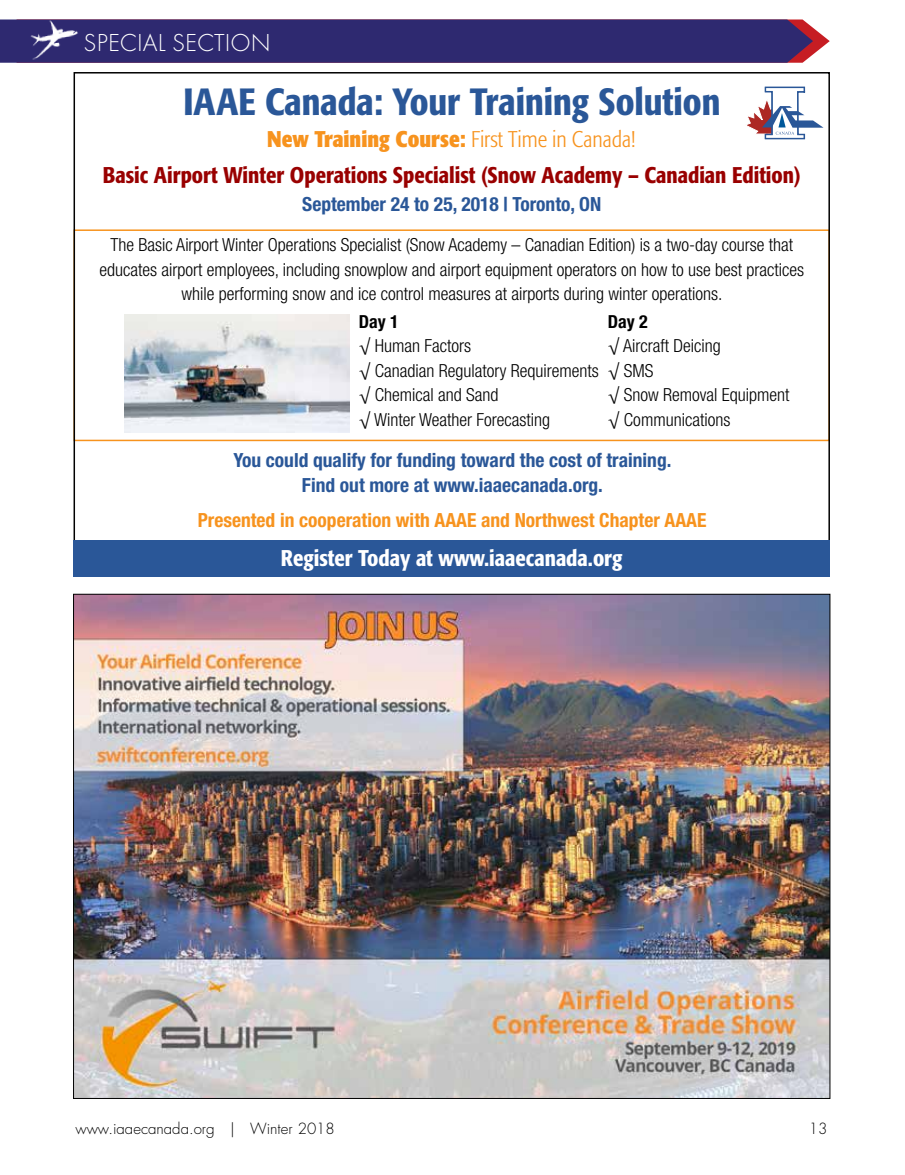
<style>
.page{position:relative;width:905px;height:1175px;background:#fff}
.page>*{position:absolute;margin:0;border:0;box-sizing:border-box;transform-origin:0 0}
.t1{font:500 condensed 37.5px "Formata";color:#2a5798}
.t2{font:300 25.5px "Futura T";color:#fff}
.t3{font:500 condensed 22.5px/36.2px "Formata";color:#900;text-align:center}
.t4{font:500 condensed 22.5px "Formata";color:#fff}
.t5{font:700 condensed 19.5px/24.5px "Helvetica Neue LT Std";color:#2a5798;text-align:center}
.t6{font:700 condensed 19.5px "Helvetica Neue LT Std";color:#f7931e}
.t7{font:300 condensed 18px/24.5px "Helvetica Neue LT Std";color:#000;text-align:center}
.t8{font:300 condensed 18px/24.5px "Helvetica Neue LT Std";color:#000;scale:1.3 1}
.t9{font:700 condensed 18px "Helvetica Neue LT Std";color:#000}
.t10{font:300 15px "Futura";color:#000}
.s1{font-weight:700;color:#f7931e}
.s2{font-weight:300;color:#f7931e}
</style>
<div class="page">
<div style="left:74px;top:229px;width:756px;height:212px;border:2px solid #f7931e"></div>
<svg style="left:0;top:19px;width:829px;height:44px;background:#372d71"></svg>
<img style="left:27px;top:19px;width:55px;height:42px">
<img style="left:75px;top:596px;width:753px;height:500px">
<div style="left:74px;top:540px;width:756px;height:36px;background:#2a5798"></div>
<svg style="left:747px;top:87px;width:76px;height:52px"></svg>
<img style="left:124px;top:315px;width:225px;height:117px">
<h2 class="t2" style="left:84px;top:27px;width:189px">SPECIAL SECTION</h2>
<h1 class="t1" style="left:183px;top:79px;width:538px">IAAE Canada: Your Training Solution</h1>
<p class="t3" style="left:103px;top:121px;width:699px"><span class="s1">New Training Course:</span> <span class="s2">First Time in Canada!<br></span>Basic Airport Winter Operations Specialist (Snow Academy – Canadian Edition)</p>
<p class="t5" style="left:302px;top:192px;width:300px">September 24 to 25, 2018 | Toronto, ON</p>
<p class="t7" style="left:99px;top:232px;width:706px">The Basic Airport Winter Operations Specialist (Snow Academy – Canadian Edition) is a two-day course that educates airport employees, including snowplow and airport equipment operators on how to use best practices while performing snow and ice control measures at airports during winter operations.</p>
<p class="t9" style="left:358px;top:310px;width:41px">Day 1</p>
<p class="t8" style="left:358px;top:333px;width:186px">√ Human Factors<br>√ Canadian Regulatory Requirements √ Chemical and Sand<br>√ Winter Weather Forecasting</p>
<p class="t9" style="left:608px;top:310px;width:41px">Day 2</p>
<p class="t8" style="left:608px;top:333px;width:141px">√ Aircraft Deicing<br>√ SMS<br>√ Snow Removal Equipment √ Communications</p>
<p class="t5" style="left:233px;top:448px;width:439px">You could qualify for funding toward the cost of training.<br>Find out more at www.iaaecanada.org.</p>
<p class="t6" style="left:198px;top:508px;width:510px">Presented in cooperation with AAAE and Northwest Chapter AAAE</p>
<p class="t4" style="left:281px;top:544px;width:343px">Register Today at www.iaaecanada.org</p>
<p class="t10" style="left:75px;top:1119px;width:261px">www.iaaecanada.org | Winter 2018</p>
<p class="t10" style="left:808px;top:1119px;width:20px">13</p>
</div>
